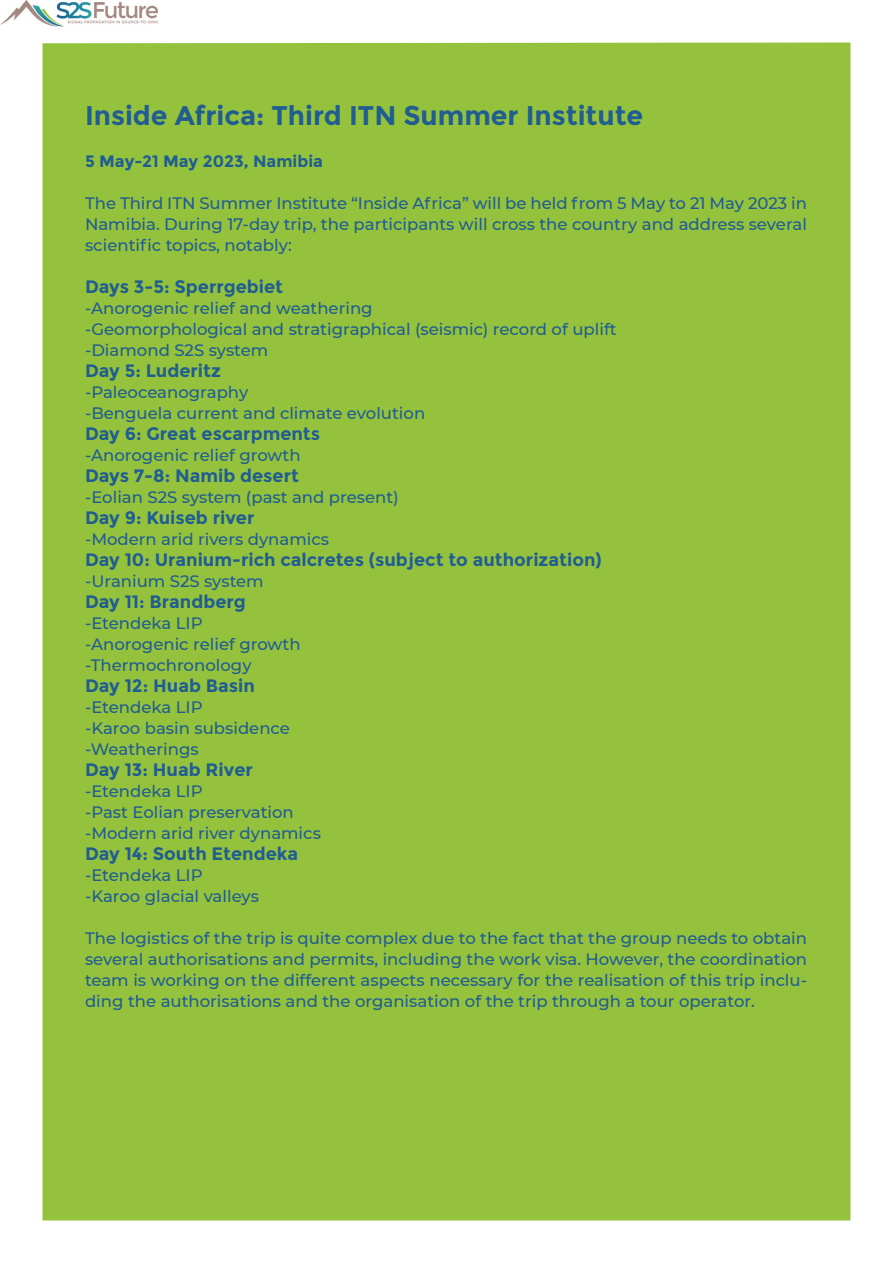
<style>
.page{position:relative;width:893px;height:1263px;background:#fff}
.page>*{position:absolute;margin:0;border:0;box-sizing:border-box;transform-origin:0 0}
.Folio-_Section_title{font:700 27px "Montserrat";color:#205d91}
.Folio-_Section_title-2{font:700 18px "Montserrat";color:#205d91}
.Folio-_Section_title-3{font:500 16.5px/21px "Montserrat";color:#205d91;text-align:justify}
.Folio-_Section_title-4{font:700 16.5px "Montserrat";color:#205d91}
</style>
<div class="page">
<div style="left:43px;top:43px;width:807px;height:1177px;background:#95c23d"></div>
<img style="left:0;top:0;width:158px;height:27px">
<p class="Folio-_Section_title" style="left:85px;top:99px;width:560px">Inside Africa: Third ITN Summer Institute</p>
<p class="Folio-_Section_title-4" style="left:85px;top:151px;width:239px">5 May-21 May 2023, Namibia</p>
<p class="Folio-_Section_title-3" style="left:85px;top:192px;width:723px">The Third ITN Summer Institute “Inside Africa” will be held from 5 May to 21 May 2023 in Namibia. During 17-day trip, the participants will cross the country and address several scientific topics, notably:</p>
<p class="Folio-_Section_title-2" style="left:85px;top:276px;width:200px">Days 3-5: Sperrgebiet</p>
<p class="Folio-_Section_title-3" style="left:85px;top:297px;width:289px">-Anorogenic relief and weathering</p>
<p class="Folio-_Section_title-3" style="left:85px;top:318px;width:533px">-Geomorphological and stratigraphical (seismic) record of uplift</p>
<p class="Folio-_Section_title-3" style="left:85px;top:339px;width:185px">-Diamond S2S system</p>
<p class="Folio-_Section_title-2" style="left:85px;top:360px;width:137px">Day 5: Luderitz</p>
<p class="Folio-_Section_title-3" style="left:85px;top:381px;width:165px">-Paleoceanography</p>
<p class="Folio-_Section_title-3" style="left:85px;top:402px;width:342px">-Benguela current and climate evolution</p>
<p class="Folio-_Section_title-2" style="left:85px;top:423px;width:237px">Day 6: Great escarpments</p>
<p class="Folio-_Section_title-3" style="left:85px;top:444px;width:217px">-Anorogenic relief growth</p>
<p class="Folio-_Section_title-2" style="left:85px;top:465px;width:215px">Days 7-8: Namib desert</p>
<p class="Folio-_Section_title-3" style="left:85px;top:486px;width:315px">-Eolian S2S system (past and present)</p>
<p class="Folio-_Section_title-2" style="left:85px;top:507px;width:171px">Day 9: Kuiseb river</p>
<p class="Folio-_Section_title-3" style="left:85px;top:528px;width:246px">-Modern arid rivers dynamics</p>
<p class="Folio-_Section_title-2" style="left:85px;top:549px;width:518px">Day 10: Uranium-rich calcretes (subject to authorization)</p>
<p class="Folio-_Section_title-3" style="left:85px;top:570px;width:180px">-Uranium S2S system</p>
<p class="Folio-_Section_title-2" style="left:85px;top:591px;width:162px">Day 11: Brandberg</p>
<p class="Folio-_Section_title-3" style="left:85px;top:612px;width:119px">-Etendeka LIP</p>
<p class="Folio-_Section_title-3" style="left:85px;top:633px;width:217px">-Anorogenic relief growth</p>
<p class="Folio-_Section_title-3" style="left:85px;top:654px;width:168px">-Thermochronology</p>
<p class="Folio-_Section_title-2" style="left:85px;top:675px;width:172px">Day 12: Huab Basin</p>
<p class="Folio-_Section_title-3" style="left:85px;top:696px;width:119px">-Etendeka LIP</p>
<p class="Folio-_Section_title-3" style="left:85px;top:717px;width:206px">-Karoo basin subsidence</p>
<p class="Folio-_Section_title-3" style="left:85px;top:738px;width:115px">-Weatherings</p>
<p class="Folio-_Section_title-2" style="left:85px;top:759px;width:169px">Day 13: Huab River</p>
<p class="Folio-_Section_title-3" style="left:85px;top:780px;width:119px">-Etendeka LIP</p>
<p class="Folio-_Section_title-3" style="left:85px;top:801px;width:210px">-Past Eolian preservation</p>
<p class="Folio-_Section_title-3" style="left:85px;top:822px;width:237px">-Modern arid river dynamics</p>
<p class="Folio-_Section_title-2" style="left:85px;top:843px;width:215px">Day 14: South Etendeka</p>
<p class="Folio-_Section_title-3" style="left:85px;top:864px;width:119px">-Etendeka LIP</p>
<p class="Folio-_Section_title-3" style="left:85px;top:885px;width:175px">-Karoo glacial valleys</p>
<p class="Folio-_Section_title-3" style="left:85px;top:927px;width:723px">The logistics of the trip is quite complex due to the fact that the group needs to obtain several authorisations and permits, including the work visa. However, the coordination team is working on the different aspects necessary for the realisation of this trip inclu&shy;ding the authorisations and the organisation of the trip through a tour operator.</p>
</div>
